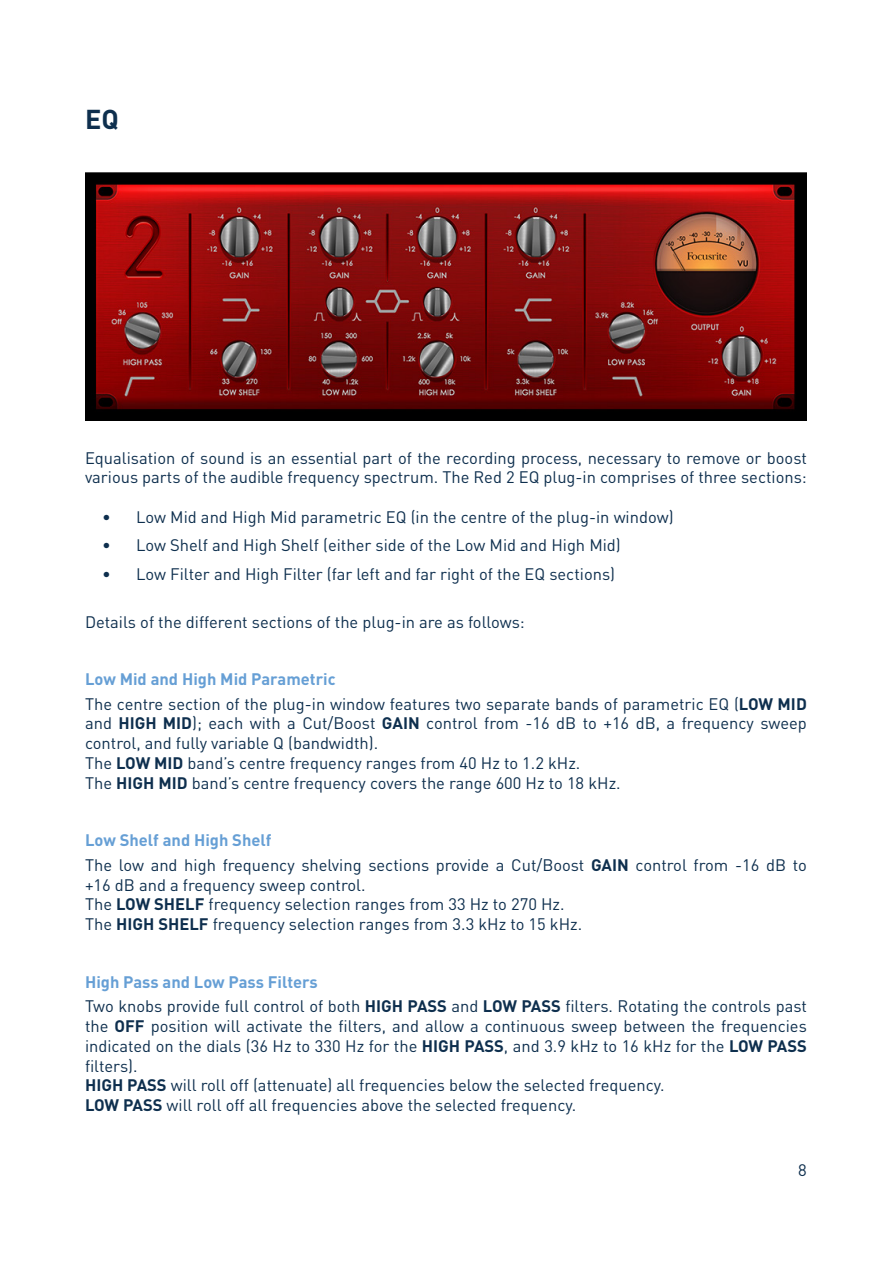
<style>
.page{position:relative;width:893px;height:1263px;background:#fff}
.page>*{position:absolute;margin:0;border:0;box-sizing:border-box;transform-origin:0 0}
.Main_Heading{font:700 27px "DIN";color:#0e2f4e}
.Body_Text{font:16.5px/19.8px "DIN";color:#0e2f4e}
.Subheads{font:700 16.5px "DIN";color:#669fd5}
.s1{font-weight:700}
</style>
<div class="page">
<img style="left:85px;top:172px;width:722px;height:248px">
<p class="Main_Heading" style="left:85px;top:101px;width:35px">EQ</p>
<p class="Body_Text" style="left:85px;top:447px;width:723px">Equalisation of sound is an essential part of the recording process, necessary to remove or boost various parts of the audible frequency spectrum. The Red 2 EQ plug-in comprises of three sections:</p>
<p class="Body_Text" style="left:102px;top:507px;width:573px">• Low Mid and High Mid parametric EQ (in the centre of the plug-in window)</p>
<p class="Body_Text" style="left:102px;top:535px;width:520px">• Low Shelf and High Shelf (either side of the Low Mid and High Mid)</p>
<p class="Body_Text" style="left:102px;top:563px;width:515px">• Low Filter and High Filter (far left and far right of the EQ sections)</p>
<p class="Body_Text" style="left:85px;top:612px;width:441px">Details of the different sections of the plug-in are as follows:</p>
<p class="Subheads" style="left:85px;top:669px;width:252px">Low Mid and High Mid Parametric</p>
<p class="Body_Text" style="left:85px;top:693px;width:723px;text-align:justify">The centre section of the plug-in window features two separate bands of parametric EQ (<span class="s1">LOW MID </span>and <span class="s1">HIGH MID</span>); each with a Cut/Boost <span class="s1">GAIN</span> control from -16 dB to +16 dB, a frequency sweep control, and fully variable Q (bandwidth).</p>
<p class="Body_Text" style="left:85px;top:753px;width:497px">The <span class="s1">LOW MID</span> band’s centre frequency ranges from 40 Hz to 1.2 kHz.</p>
<p class="Body_Text" style="left:85px;top:773px;width:537px">The <span class="s1">HIGH MID</span> band’s centre frequency covers the range 600 Hz to 18 kHz.</p>
<p class="Subheads" style="left:85px;top:830px;width:188px">Low Shelf and High Shelf</p>
<p class="Body_Text" style="left:85px;top:855px;width:723px">The low and high frequency shelving sections provide a Cut/Boost <span class="s1">GAIN</span> control from -16 dB to +16 dB and a frequency sweep control.</p>
<p class="Body_Text" style="left:85px;top:894px;width:481px">The <span class="s1">LOW SHELF</span> frequency selection ranges from 33 Hz to 270 Hz.</p>
<p class="Body_Text" style="left:85px;top:914px;width:499px">The <span class="s1">HIGH SHELF</span> frequency selection ranges from 3.3 kHz to 15 kHz.</p>
<p class="Subheads" style="left:85px;top:971px;width:234px">High Pass and Low Pass Filters</p>
<p class="Body_Text" style="left:85px;top:996px;width:723px;text-align:justify">Two knobs provide full control of both <span class="s1">HIGH PASS</span> and <span class="s1">LOW PASS</span> filters. Rotating the controls past the <span class="s1">OFF</span> position will activate the filters, and allow a continuous sweep between the frequencies indicated on the dials (36 Hz to 330 Hz for the <span class="s1">HIGH PASS</span>, and 3.9 kHz to 16 kHz for the <span class="s1">LOW PASS </span>filters).</p>
<p class="Body_Text" style="left:85px;top:1075px;width:581px"><span class="s1">HIGH PASS</span> will roll off (attenuate) all frequencies below the selected frequency.</p>
<p class="Body_Text" style="left:85px;top:1095px;width:493px"><span class="s1">LOW PASS</span> will roll off all frequencies above the selected frequency.</p>
<p class="Body_Text" style="left:798px;top:1160px;width:10px">8</p>
</div>
